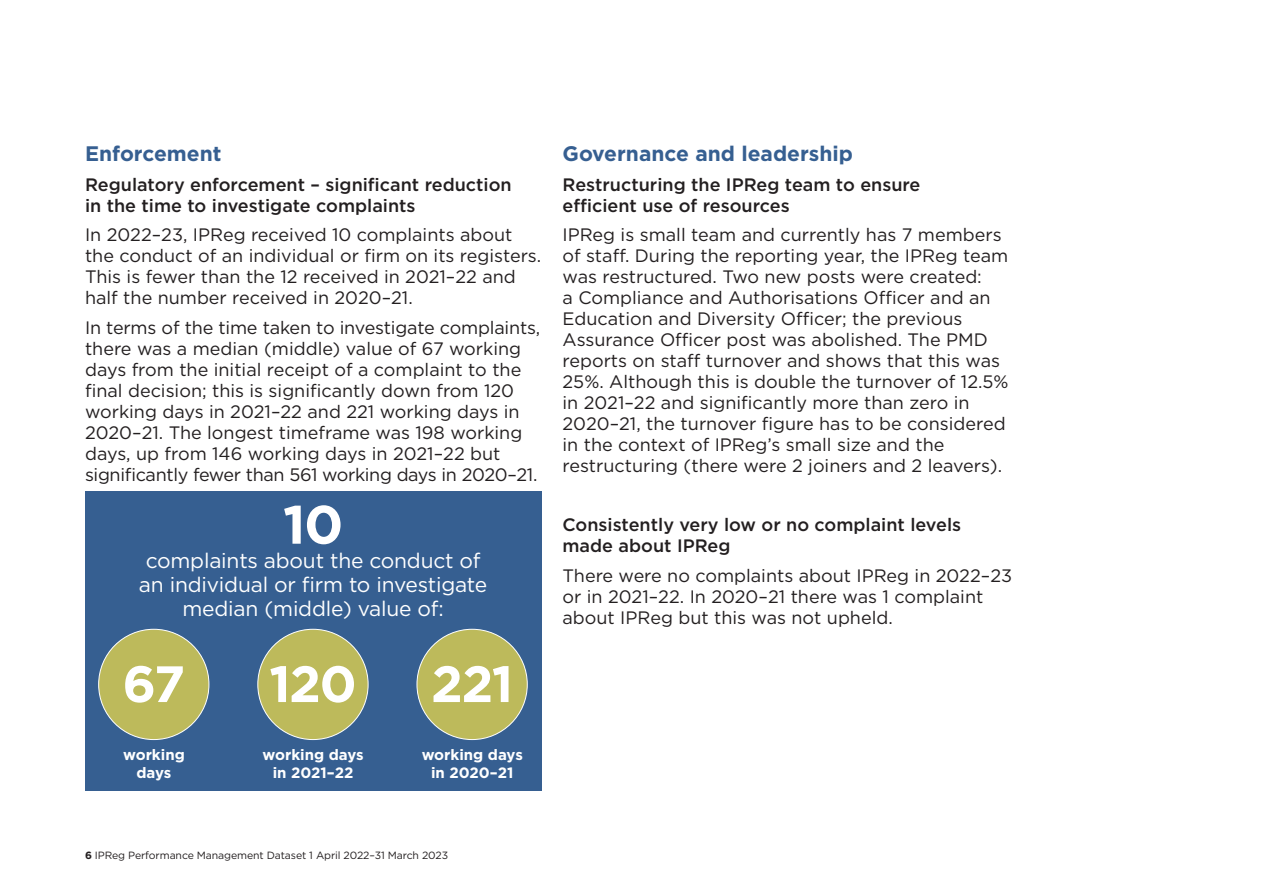
<style>
.page{position:relative;width:1263px;height:893px;background:#fff}
.page>*{position:absolute;margin:0;border:0;box-sizing:border-box;transform-origin:0 0}
.t1{font:700 54px "Gotham";color:#fff}
.t2{font:700 51px "Gotham";letter-spacing:-.03em;color:#fff}
.t3{font:21px/24px "Gotham";letter-spacing:-.01em;color:#fff;text-align:center}
.Paragraph{font:700 21px "Gotham";color:#365f91}
.Paragraph-2{font:18px/21px "Gotham";color:#231f20}
.Paragraph-3{font:500 18px/21px "Gotham";color:#231f20}
.t4{font:700 15px/18px "Gotham";color:#fff;text-align:center}
.t5{font:10.5px "Gotham";letter-spacing:-.01em;color:#231f20}
.s1{font-weight:700}
</style>
<div class="page">
<div style="left:85px;top:491px;width:456px;height:300px;background:#365f91"></div>
<div style="left:99px;top:629px;width:110px;height:110px;background:#bdba5b;border-radius:50%"></div>
<div style="left:258px;top:629px;width:110px;height:110px;background:#bdba5b;border-radius:50%"></div>
<div style="left:417px;top:629px;width:110px;height:110px;background:#bdba5b;border-radius:50%"></div>
<p class="Paragraph" style="left:85px;top:140px;width:138px">Enforcement</p>
<p class="Paragraph-3" style="left:85px;top:174px;width:428px">Regulatory enforcement – significant reduction in the time to investigate complaints</p>
<p class="Paragraph-2" style="left:85px;top:224px;width:458px">In 2022–23, IPReg received 10 complaints about the conduct of an individual or firm on its registers.<br>This is fewer than the 12 received in 2021–22 and half the number received in 2020–21.</p>
<p class="Paragraph-2" style="left:85px;top:317px;width:457px">In terms of the time taken to investigate complaints, there was a median (middle) value of 67 working days from the initial receipt of a complaint to the final decision; this is significantly down from 120 working days in 2021–22 and 221 working days in 2020–21. The longest timeframe was 198 working days, up from 146 working days in 2021–22 but significantly fewer than 561 working days in 2020–21.</p>
<h1 class="t1" style="left:283px;top:489px;width:62px">10</h1>
<p class="t3" style="left:139px;top:548px;width:350px">complaints about the conduct of an individual or firm to investigate median (middle) value of:</p>
<h2 class="t2" style="left:122px;top:650px;width:64px">67</h2>
<p class="t4" style="left:123px;top:746px;width:63px">working days</p>
<h2 class="t2" style="left:269px;top:650px;width:89px">120</h2>
<p class="t4" style="left:263px;top:746px;width:103px">working days in 2021–22</p>
<h2 class="t2" style="left:431px;top:650px;width:84px">221</h2>
<p class="t4" style="left:422px;top:746px;width:103px">working days in 2020–21</p>
<p class="Paragraph" style="left:562px;top:140px;width:292px">Governance and leadership</p>
<p class="Paragraph-3" style="left:562px;top:174px;width:359px">Restructuring the IPReg team to ensure efficient use of resources</p>
<p class="Paragraph-2" style="left:562px;top:224px;width:447px">IPReg is small team and currently has 7 members of staff. During the reporting year, the IPReg team was restructured. Two new posts were created:<br>a Compliance and Authorisations Officer and an Education and Diversity Officer; the previous Assurance Officer post was abolished. The PMD reports on staff turnover and shows that this was 25%. Although this is double the turnover of 12.5% in 2021–22 and significantly more than zero in 2020–21, the turnover figure has to be considered in the context of IPReg’s small size and the restructuring (there were 2 joiners and 2 leavers).</p>
<p class="Paragraph-3" style="left:562px;top:514px;width:400px">Consistently very low or no complaint levels made about IPReg</p>
<p class="Paragraph-2" style="left:562px;top:565px;width:451px">There were no complaints about IPReg in 2022–23 or in 2021–22. In 2020–21 there was 1 complaint about IPReg but this was not upheld.</p>
<p class="t5" style="left:85px;top:848px;width:365px"><span class="s1">6</span> IPReg Performance Management Dataset 1 April 2022–31 March 2023</p>
</div>
